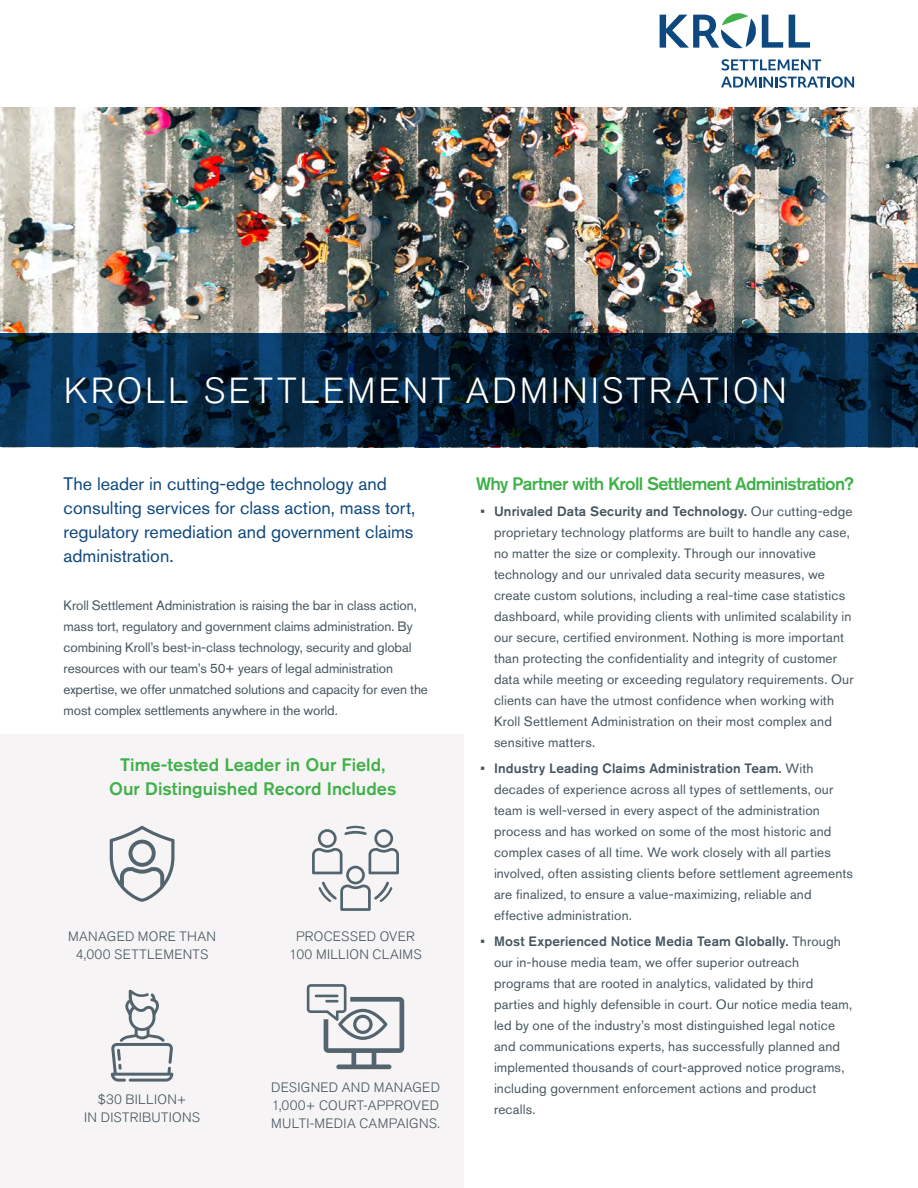
<style>
.page{position:relative;width:918px;height:1188px;background:#fff}
.page>*{position:absolute;margin:0;border:0;box-sizing:border-box;transform-origin:0 0}
.Cover_Headline_-_Lig{font:300 36px "Akzidenz Grotesk BQ";letter-spacing:.08em;color:#fff}
.Introduction_Paragra{font:18px/24px "Akzidenz Grotesk BQ";color:#0d487f}
.Sub_Head_1_-_Medium{font:500 18px/24px "Akzidenz Grotesk BQ";letter-spacing:-.005em;color:#40b149;text-align:center}
.Sub_Head_1_-_Medium-2{font:500 18px "Akzidenz Grotesk BQ";letter-spacing:-.04em;color:#40b149}
.Body_Text_-_Regular{font:13.5px/21px "Akzidenz Grotesk BQ";letter-spacing:.01em;color:#45555f}
.Body_Text_-_Regular-2{font:13.5px/21px "Akzidenz Grotesk BQ";letter-spacing:-.01em;color:#45555f}
.Values_Text_Grey_9_1{font:300 13.5px/18px "Akzidenz Grotesk BQ";letter-spacing:.025em;color:#45555f;text-align:center}
.s1{font-weight:500;color:#455560}
.s2{font-weight:500}
</style>
<div class="page">
<svg style="left:789px;top:15px;width:21px;height:33px"></svg>
<svg style="left:660px;top:13px;width:123px;height:36px"></svg>
<svg style="left:721px;top:59px;width:133px;height:29px"></svg>
<img style="left:0;top:107px;width:918px;height:226px">
<div style="left:0;top:735px;width:463px;height:453px;background:#f6f4f5"></div>
<svg style="left:0;top:333px;width:918px;height:114px;background:#062641"></svg>
<svg style="left:312px;top:826px;width:87px;height:85px"></svg>
<svg style="left:110px;top:826px;width:65px;height:76px"></svg>
<svg style="left:111px;top:990px;width:62px;height:92px"></svg>
<svg style="left:307px;top:984px;width:97px;height:85px"></svg>
<hr style="left:315px;top:995px;width:24px;height:2px;background:#53646f">
<hr style="left:325px;top:1000px;width:14px;height:3px;background:#53646f">
<p class="Cover_Headline_-_Lig" style="left:64px;top:370px;width:725px">KROLL SETTLEMENT ADMINISTRATION</p>
<p class="Introduction_Paragra" style="left:64px;top:472px;width:353px">The leader in cutting-edge technology and consulting services for class action, mass tort, regulatory remediation and government claims administration.</p>
<p class="Body_Text_-_Regular-2" style="left:64px;top:595px;width:366px">Kroll Settlement Administration is raising the bar in class action, mass tort, regulatory and government claims administration. By combining Kroll’s best-in-class technology, security and global resources with our team’s 50+ years of legal administration expertise, we offer unmatched solutions and capacity for even the most complex settlements anywhere in the world.</p>
<p class="Sub_Head_1_-_Medium" style="left:109px;top:753px;width:289px">Time-tested Leader in Our Field,<br>Our Distinguished Record Includes</p>
<p class="Values_Text_Grey_9_1" style="left:68px;top:927px;width:150px">MANAGED MORE THAN<br>4,000 SETTLEMENTS</p>
<p class="Values_Text_Grey_9_1" style="left:289px;top:927px;width:134px">PROCESSED OVER<br>100 MILLION CLAIMS</p>
<p class="Values_Text_Grey_9_1" style="left:84px;top:1091px;width:117px">$30 BILLION+<br>IN DISTRIBUTIONS</p>
<p class="Values_Text_Grey_9_1" style="left:271px;top:1078px;width:170px;text-align:justify">DESIGNED AND MANAGED 1,000+ COURT-APPROVED MULTI-MEDIA CAMPAIGNS.</p>
<p class="Sub_Head_1_-_Medium-2" style="left:476px;top:473px;width:379px">Why Partner with Kroll Settlement Administration?</p>
<p class="Body_Text_-_Regular" style="left:494px;top:501px;width:361px;text-indent:-14px"><span class="s1">•</span> <span class="s2">Unrivaled Data Security and Technology.</span> Our cutting-edge proprietary technology platforms are built to handle any case, no matter the size or complexity. Through our innovative technology and our unrivaled data security measures, we create custom solutions, including a real-time case statistics dashboard, while providing clients with unlimited scalability in our secure, certified environment. Nothing is more important than protecting the confidentiality and integrity of customer data while meeting or exceeding regulatory requirements. Our clients can have the utmost confidence when working with Kroll Settlement Administration on their most complex and sensitive matters.</p>
<p class="Body_Text_-_Regular" style="left:494px;top:758px;width:361px;text-indent:-14px"><span class="s1">•</span> <span class="s2">Industry Leading Claims Administration Team.</span> With decades of experience across all types of settlements, our team is well-versed in every aspect of the administration process and has worked on some of the most historic and complex cases of all time. We work closely with all parties involved, often assisting clients before settlement agreements are finalized, to ensure a value-maximizing, reliable and effective administration.</p>
<p class="Body_Text_-_Regular" style="left:494px;top:931px;width:360px;text-indent:-14px"><span class="s1">•</span> <span class="s2">Most Experienced Notice Media Team Globally.</span> Through our in-house media team, we offer superior outreach programs that are rooted in analytics, validated by third parties and highly defensible in court. Our notice media team, led by one of the industry’s most distinguished legal notice and communications experts, has successfully planned and implemented thousands of court-approved notice programs, including government enforcement actions and product recalls.</p>
</div>
